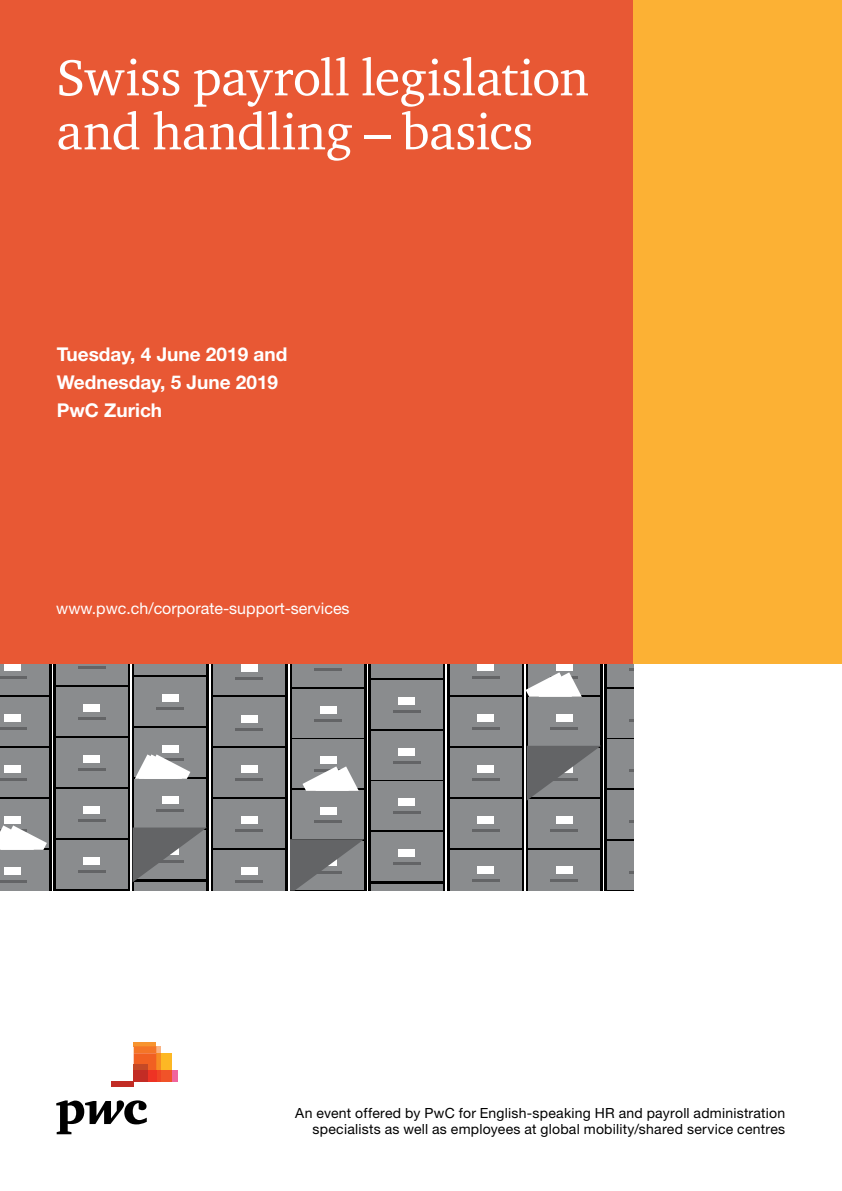
<style>
.page{position:relative;width:842px;height:1191px;background:#fff}
.page>*{position:absolute;margin:0;border:0;box-sizing:border-box;transform-origin:0 0}
.t1{font:52px/54px "ITC Charter Com";letter-spacing:-.005em;color:#fff}
.t2{font:700 19px/28px "Helvetica Neue LT Std";color:#fff}
.t3{font:16px "Helvetica Neue LT Std";color:#fff}
.t4{font:14px/16px "Helvetica Neue LT Std";letter-spacing:.015em;color:#000;text-align:right}
</style>
<div class="page">
<svg style="left:0;top:663px;width:51px;height:227px"></svg>
<div style="left:0;top:663px;width:49px;height:31px;background:#8a8c8e"></div>
<div style="left:5px;top:663px;width:16px;height:8px;background:#fff"></div>
<hr style="left:0;top:676px;width:27px;height:2px;background:#636466">
<div style="left:0;top:697px;width:49px;height:48px;background:#8a8c8e"></div>
<div style="left:5px;top:714px;width:16px;height:8px;background:#fff"></div>
<hr style="left:0;top:727px;width:27px;height:2px;background:#636466">
<div style="left:0;top:748px;width:49px;height:48px;background:#8a8c8e"></div>
<div style="left:5px;top:765px;width:16px;height:8px;background:#fff"></div>
<hr style="left:0;top:778px;width:27px;height:2px;background:#636466">
<div style="left:0;top:799px;width:49px;height:48px;background:#8a8c8e"></div>
<div style="left:5px;top:815px;width:16px;height:8px;background:#fff"></div>
<div style="left:0;top:850px;width:49px;height:40px;background:#8a8c8e"></div>
<div style="left:5px;top:866px;width:16px;height:8px;background:#fff"></div>
<hr style="left:0;top:880px;width:27px;height:2px;background:#636466">
<svg style="left:447px;top:663px;width:77px;height:227px;fill:#000"></svg>
<div style="left:450px;top:663px;width:71px;height:31px;background:#8a8c8e"></div>
<div style="left:477px;top:663px;width:17px;height:8px;background:#fff"></div>
<hr style="left:472px;top:676px;width:27px;height:2px;background:#636466">
<div style="left:450px;top:697px;width:71px;height:48px;background:#8a8c8e"></div>
<div style="left:477px;top:714px;width:17px;height:8px;background:#fff"></div>
<hr style="left:472px;top:727px;width:27px;height:2px;background:#636466">
<div style="left:450px;top:748px;width:71px;height:48px;background:#8a8c8e"></div>
<div style="left:477px;top:764px;width:17px;height:8px;background:#fff"></div>
<hr style="left:472px;top:778px;width:27px;height:2px;background:#636466">
<div style="left:450px;top:799px;width:71px;height:48px;background:#8a8c8e"></div>
<div style="left:477px;top:815px;width:17px;height:8px;background:#fff"></div>
<hr style="left:472px;top:829px;width:27px;height:2px;background:#636466">
<div style="left:450px;top:850px;width:71px;height:40px;background:#8a8c8e"></div>
<div style="left:477px;top:866px;width:17px;height:8px;background:#fff"></div>
<hr style="left:472px;top:880px;width:27px;height:2px;background:#636466">
<svg style="left:53px;top:663px;width:77px;height:227px;fill:#000"></svg>
<div style="left:56px;top:663px;width:71px;height:21px;background:#8a8c8e"></div>
<hr style="left:78px;top:666px;width:27px;height:2px;background:#636466">
<div style="left:56px;top:687px;width:71px;height:48px;background:#8a8c8e"></div>
<div style="left:84px;top:704px;width:16px;height:8px;background:#fff"></div>
<hr style="left:78px;top:717px;width:27px;height:2px;background:#636466">
<div style="left:56px;top:738px;width:71px;height:48px;background:#8a8c8e"></div>
<div style="left:84px;top:755px;width:16px;height:8px;background:#fff"></div>
<hr style="left:78px;top:768px;width:27px;height:2px;background:#636466">
<div style="left:56px;top:789px;width:71px;height:48px;background:#8a8c8e"></div>
<div style="left:84px;top:806px;width:16px;height:7px;background:#fff"></div>
<hr style="left:78px;top:819px;width:27px;height:2px;background:#636466">
<div style="left:56px;top:840px;width:71px;height:48px;background:#8a8c8e"></div>
<div style="left:84px;top:856px;width:16px;height:8px;background:#fff"></div>
<hr style="left:78px;top:870px;width:27px;height:2px;background:#636466">
<svg style="left:132px;top:663px;width:77px;height:227px;fill:#000"></svg>
<div style="left:135px;top:663px;width:71px;height:11px;background:#8a8c8e"></div>
<div style="left:135px;top:677px;width:71px;height:48px;background:#8a8c8e"></div>
<div style="left:162px;top:694px;width:17px;height:8px;background:#fff"></div>
<hr style="left:157px;top:707px;width:27px;height:2px;background:#636466">
<div style="left:135px;top:728px;width:71px;height:48px;background:#8a8c8e"></div>
<div style="left:162px;top:745px;width:17px;height:8px;background:#fff"></div>
<div style="left:135px;top:779px;width:71px;height:48px;background:#8a8c8e"></div>
<div style="left:162px;top:796px;width:17px;height:7px;background:#fff"></div>
<hr style="left:157px;top:809px;width:27px;height:2px;background:#636466">
<div style="left:135px;top:881px;width:71px;height:9px;background:#8a8c8e"></div>
<svg style="left:211px;top:663px;width:76px;height:227px;fill:#000"></svg>
<div style="left:213px;top:663px;width:72px;height:32px;background:#8a8c8e"></div>
<div style="left:241px;top:664px;width:16px;height:7px;background:#fff"></div>
<hr style="left:236px;top:677px;width:27px;height:2px;background:#636466">
<div style="left:213px;top:698px;width:72px;height:48px;background:#8a8c8e"></div>
<div style="left:241px;top:714px;width:16px;height:8px;background:#fff"></div>
<hr style="left:236px;top:728px;width:27px;height:2px;background:#636466">
<div style="left:213px;top:749px;width:72px;height:48px;background:#8a8c8e"></div>
<div style="left:241px;top:765px;width:16px;height:8px;background:#fff"></div>
<hr style="left:236px;top:779px;width:27px;height:2px;background:#636466">
<div style="left:213px;top:799px;width:72px;height:48px;background:#8a8c8e"></div>
<div style="left:241px;top:816px;width:16px;height:8px;background:#fff"></div>
<hr style="left:236px;top:829px;width:27px;height:2px;background:#636466">
<div style="left:213px;top:850px;width:72px;height:40px;background:#8a8c8e"></div>
<div style="left:241px;top:867px;width:16px;height:8px;background:#fff"></div>
<hr style="left:236px;top:880px;width:27px;height:2px;background:#636466">
<svg style="left:290px;top:663px;width:76px;height:227px"></svg>
<div style="left:292px;top:663px;width:72px;height:23px;background:#8a8c8e"></div>
<hr style="left:314px;top:668px;width:28px;height:2px;background:#636466">
<div style="left:292px;top:689px;width:72px;height:48px;background:#8a8c8e"></div>
<div style="left:320px;top:705px;width:16px;height:8px;background:#fff"></div>
<hr style="left:314px;top:719px;width:28px;height:2px;background:#636466">
<div style="left:292px;top:740px;width:72px;height:48px;background:#8a8c8e"></div>
<div style="left:320px;top:756px;width:16px;height:8px;background:#fff"></div>
<div style="left:292px;top:790px;width:72px;height:48px;background:#8a8c8e"></div>
<div style="left:320px;top:807px;width:16px;height:8px;background:#fff"></div>
<hr style="left:314px;top:820px;width:28px;height:2px;background:#636466">
<svg style="left:605px;top:663px;width:29px;height:227px"></svg>
<div style="left:607px;top:663px;width:27px;height:23px;background:#8a8c8e"></div>
<div style="left:607px;top:689px;width:27px;height:48px;background:#8a8c8e"></div>
<div style="left:607px;top:740px;width:27px;height:48px;background:#8a8c8e"></div>
<div style="left:607px;top:790px;width:27px;height:48px;background:#8a8c8e"></div>
<div style="left:607px;top:841px;width:27px;height:48px;background:#8a8c8e"></div>
<svg style="left:526px;top:663px;width:77px;height:227px"></svg>
<div style="left:529px;top:663px;width:71px;height:31px;background:#8a8c8e"></div>
<div style="left:556px;top:663px;width:16px;height:8px;background:#fff"></div>
<div style="left:529px;top:697px;width:71px;height:48px;background:#8a8c8e"></div>
<div style="left:556px;top:714px;width:16px;height:8px;background:#fff"></div>
<hr style="left:551px;top:727px;width:27px;height:2px;background:#636466">
<div style="left:529px;top:799px;width:71px;height:48px;background:#8a8c8e"></div>
<div style="left:556px;top:815px;width:16px;height:8px;background:#fff"></div>
<hr style="left:551px;top:829px;width:27px;height:2px;background:#636466">
<div style="left:529px;top:850px;width:71px;height:40px;background:#8a8c8e"></div>
<div style="left:556px;top:866px;width:16px;height:8px;background:#fff"></div>
<hr style="left:551px;top:880px;width:27px;height:2px;background:#636466">
<svg style="left:369px;top:663px;width:76px;height:227px;fill:#000"></svg>
<div style="left:371px;top:663px;width:72px;height:14px;background:#8a8c8e"></div>
<div style="left:371px;top:680px;width:72px;height:48px;background:#8a8c8e"></div>
<div style="left:399px;top:697px;width:16px;height:7px;background:#fff"></div>
<hr style="left:393px;top:710px;width:27px;height:2px;background:#636466">
<div style="left:371px;top:731px;width:72px;height:48px;background:#8a8c8e"></div>
<div style="left:399px;top:747px;width:16px;height:8px;background:#fff"></div>
<hr style="left:393px;top:761px;width:27px;height:2px;background:#636466">
<div style="left:371px;top:782px;width:72px;height:48px;background:#8a8c8e"></div>
<div style="left:399px;top:798px;width:16px;height:8px;background:#fff"></div>
<hr style="left:393px;top:812px;width:27px;height:2px;background:#636466">
<div style="left:371px;top:832px;width:72px;height:48px;background:#8a8c8e"></div>
<div style="left:399px;top:849px;width:16px;height:8px;background:#fff"></div>
<hr style="left:393px;top:862px;width:27px;height:2px;background:#636466">
<div style="left:371px;top:884px;width:72px;height:6px;background:#8a8c8e"></div>
<svg style="left:133px;top:827px;width:74px;height:55px"></svg>
<svg style="left:290px;top:839px;width:74px;height:51px"></svg>
<svg style="left:527px;top:746px;width:74px;height:54px"></svg>
<svg style="left:0;top:825px;width:47px;height:25px"></svg>
<svg style="left:302px;top:766px;width:57px;height:25px"></svg>
<svg style="left:526px;top:672px;width:56px;height:25px"></svg>
<svg style="left:135px;top:754px;width:55px;height:25px"></svg>
<div style="left:0;top:0;width:634px;height:663px;background:#e85834"></div>
<div style="left:634px;top:0;width:208px;height:663px;background:#fcb134"></div>
<svg style="left:56px;top:1100px;width:91px;height:34px"></svg>
<div style="left:172px;top:1070px;width:6px;height:11px;background:#f0649d"></div>
<hr style="left:134px;top:1042px;width:22px;height:4px;background:#f7942f">
<div style="left:161px;top:1053px;width:11px;height:17px;background:#fdb824"></div>
<div style="left:161px;top:1070px;width:11px;height:11px;background:#f05329"></div>
<div style="left:156px;top:1070px;width:5px;height:11px;background:#ef4425"></div>
<svg style="left:134px;top:1046px;width:27px;height:24px"></svg>
<div style="left:148px;top:1070px;width:8px;height:11px;background:#ee3324"></div>
<div style="left:134px;top:1064px;width:14px;height:6px;background:#c44926"></div>
<div style="left:134px;top:1070px;width:14px;height:11px;background:#c32c25"></div>
<div style="left:111px;top:1081px;width:23px;height:6px;background:#c22c25"></div>
<h1 class="t1" style="left:56px;top:50px;width:534px">Swiss payroll legislation and handling – basics</h1>
<h2 class="t2" style="left:57px;top:339px;width:232px">Tuesday, 4 June 2019 and<br>Wednesday, 5 June 2019<br>PwC Zurich</h2>
<p class="t3" style="left:56px;top:599px;width:295px">www.pwc.ch/corporate-support-services</p>
<p class="t4" style="left:295px;top:1105px;width:491px">An event offered by PwC for English-speaking HR and payroll administration specialists as well as employees at global mobility/shared service centres</p>
</div>
